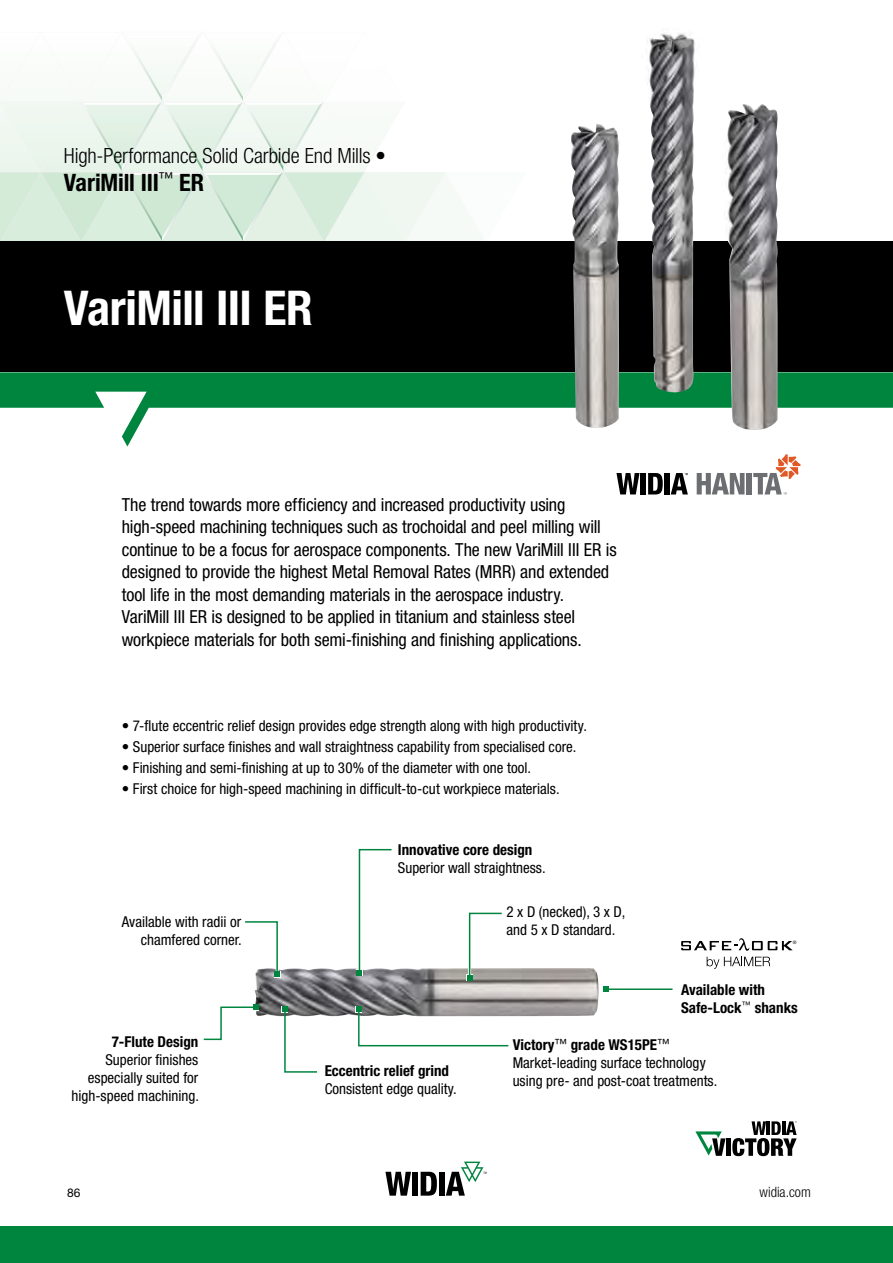
<style>
.page{position:relative;width:893px;height:1263px;background:#fff}
.page>*{position:absolute;margin:0;border:0;box-sizing:border-box;transform-origin:0 0}
.t1{font:700 condensed 48px "Helvetica Neue LT Std";letter-spacing:-.015em;color:#fff}
.t2{font:700 condensed 24px "Helvetica Neue LT Std";letter-spacing:-.01em;color:#000}
.t3{font:300 condensed 21px "Helvetica Neue LT Std";letter-spacing:-.01em;color:#000}
.t4{font:condensed 18px/22.5px "Helvetica Neue LT Std";letter-spacing:-.005em;color:#000}
.t5{font:condensed 15px/18px "Helvetica Neue LT Std";color:#000;text-align:right}
.t6{font:700 condensed 15px/18px "Helvetica Neue LT Std";color:#000}
.t7{font:300 condensed 14.25px "Helvetica Neue LT Std";color:#000}
.t8{font:12px "Helvetica Neue LT Std";color:#000}
.t9{font:4.65px "Helvetica Neue LT Std";color:#000}
.s1{font-weight:700}
</style>
<div class="page">
<hr style="left:892px;top:0;width:1px;height:87px;background:#d1d3d4">
<div style="left:0;top:1226px;width:893px;height:37px;background:#00853f"></div>
<svg style="left:385px;top:1172px;width:26px;height:24px"></svg>
<div style="left:412px;top:1172px;width:6px;height:24px;background:#000"></div>
<svg style="left:421px;top:1172px;width:16px;height:24px"></svg>
<div style="left:439px;top:1172px;width:6px;height:24px;background:#000"></div>
<svg style="left:446px;top:1161px;width:40px;height:35px"></svg>
<img style="left:254px;top:968px;width:345px;height:49px">
<svg style="left:603px;top:986px;width:70px;height:6px"></svg>
<div style="left:274px;top:971px;width:7px;height:6px;background:#fff"></div>
<svg style="left:245px;top:921px;width:35px;height:56px"></svg>
<svg style="left:356px;top:848px;width:37px;height:128px"></svg>
<div style="left:466px;top:974px;width:7px;height:7px;background:#fff"></div>
<svg style="left:467px;top:912px;width:36px;height:69px"></svg>
<svg style="left:355px;top:1006px;width:7px;height:7px"></svg>
<svg style="left:356px;top:1007px;width:154px;height:40px"></svg>
<svg style="left:203px;top:1004px;width:56px;height:37px"></svg>
<div style="left:282px;top:1006px;width:6px;height:7px;background:#00853f"></div>
<svg style="left:282px;top:1007px;width:36px;height:66px"></svg>
<svg style="left:681px;top:938px;width:112px;height:13px"></svg>
<svg style="left:707px;top:957px;width:63px;height:12px"></svg>
<div style="left:726px;top:1138px;width:5px;height:18px;background:#000"></div>
<svg style="left:695px;top:1131px;width:30px;height:25px"></svg>
<svg style="left:732px;top:1121px;width:65px;height:35px"></svg>
<div style="left:0;top:242px;width:893px;height:130px;background:#000"></div>
<svg style="left:0;top:39px;width:567px;height:203px"></svg>
<img style="left:244px;top:105px;width:79px;height:66px">
<img style="left:244px;top:103px;width:79px;height:2px">
<img style="left:163px;top:105px;width:79px;height:66px">
<img style="left:163px;top:103px;width:79px;height:2px">
<img style="left:82px;top:103px;width:40px;height:2px">
<img style="left:122px;top:103px;width:39px;height:68px">
<img style="left:204px;top:39px;width:79px;height:62px">
<svg style="left:0;top:372px;width:893px;height:74px"></svg>
<img style="left:568px;top:33px;width:211px;height:399px">
<svg style="left:753px;top:454px;width:47px;height:40px"></svg>
<div style="left:747px;top:473px;width:5px;height:21px;background:#6d6e71"></div>
<svg style="left:697px;top:473px;width:47px;height:21px"></svg>
<svg style="left:671px;top:473px;width:17px;height:21px"></svg>
<div style="left:665px;top:473px;width:5px;height:21px;background:#000"></div>
<svg style="left:648px;top:473px;width:15px;height:21px"></svg>
<div style="left:641px;top:473px;width:5px;height:21px;background:#000"></div>
<svg style="left:616px;top:473px;width:23px;height:21px"></svg>
<h3 class="t3" style="left:64px;top:143px;width:324px">High-Performance Solid Carbide End Mills •</h3>
<h2 class="t2" style="left:64px;top:168px;width:142px">VariMill III<sup>™</sup> ER</h2>
<h1 class="t1" style="left:64px;top:278px;width:251px">VariMill III ER</h1>
<p class="t4" style="left:122px;top:493px;width:496px">The trend towards more efficiency and increased productivity using high-speed machining techniques such as trochoidal and peel milling will continue to be a focus for aerospace components. The new VariMill III ER is designed to provide the highest Metal Removal Rates (MRR) and extended tool life in the most demanding materials in the aerospace industry.<br>VariMill III ER is designed to be applied in titanium and stainless steel workpiece materials for both semi-finishing and finishing applications.</p>
<p class="t5" style="left:122px;top:716px;width:467px">• 7-flute eccentric relief design provides edge strength along with high productivity.</p>
<p class="t5" style="left:122px;top:737px;width:456px">• Superior surface finishes and wall straightness capability from specialised core.</p>
<p class="t5" style="left:122px;top:758px;width:411px">• Finishing and semi-finishing at up to 30% of the diameter with one tool.</p>
<p class="t5" style="left:122px;top:779px;width:439px">• First choice for high-speed machining in difficult-to-cut workpiece materials.</p>
<p class="t5" style="left:122px;top:913px;width:121px">Available with radii or chamfered corner.</p>
<p class="t6" style="left:398px;top:840px;width:136px">Innovative core design</p>
<p class="t5" style="left:398px;top:858px;width:149px">Superior wall straightness.</p>
<p class="t5" style="left:506px;top:902px;width:120px;text-align:left">2 x D (necked), 3 x D, and 5 x D standard.</p>
<p class="t9" style="left:793px;top:940px;width:5px">®</p>
<p class="t6" style="left:112px;top:1032px;width:88px">7-Flute Design</p>
<p class="t5" style="left:71px;top:1050px;width:129px">Superior finishes especially suited for high-speed machining.</p>
<p class="t6" style="left:325px;top:1061px;width:126px">Eccentric relief grind</p>
<p class="t5" style="left:325px;top:1080px;width:133px">Consistent edge quality.</p>
<p class="t6" style="left:681px;top:980px;width:118px">Available with<br>Safe-Lock<sup>™</sup> shanks</p>
<p class="t5" style="left:513px;top:1036px;width:206px;text-align:left"><span class="s1">Victory</span><sup>™</sup> <span class="s1">grade WS15PE</span><sup>™<br></sup>Market-leading surface technology using pre- and post-coat treatments.</p>
<p class="t8" style="left:67px;top:1185px;width:15px">86</p>
<p class="t7" style="left:760px;top:1183px;width:53px">widia.com</p>
</div>
